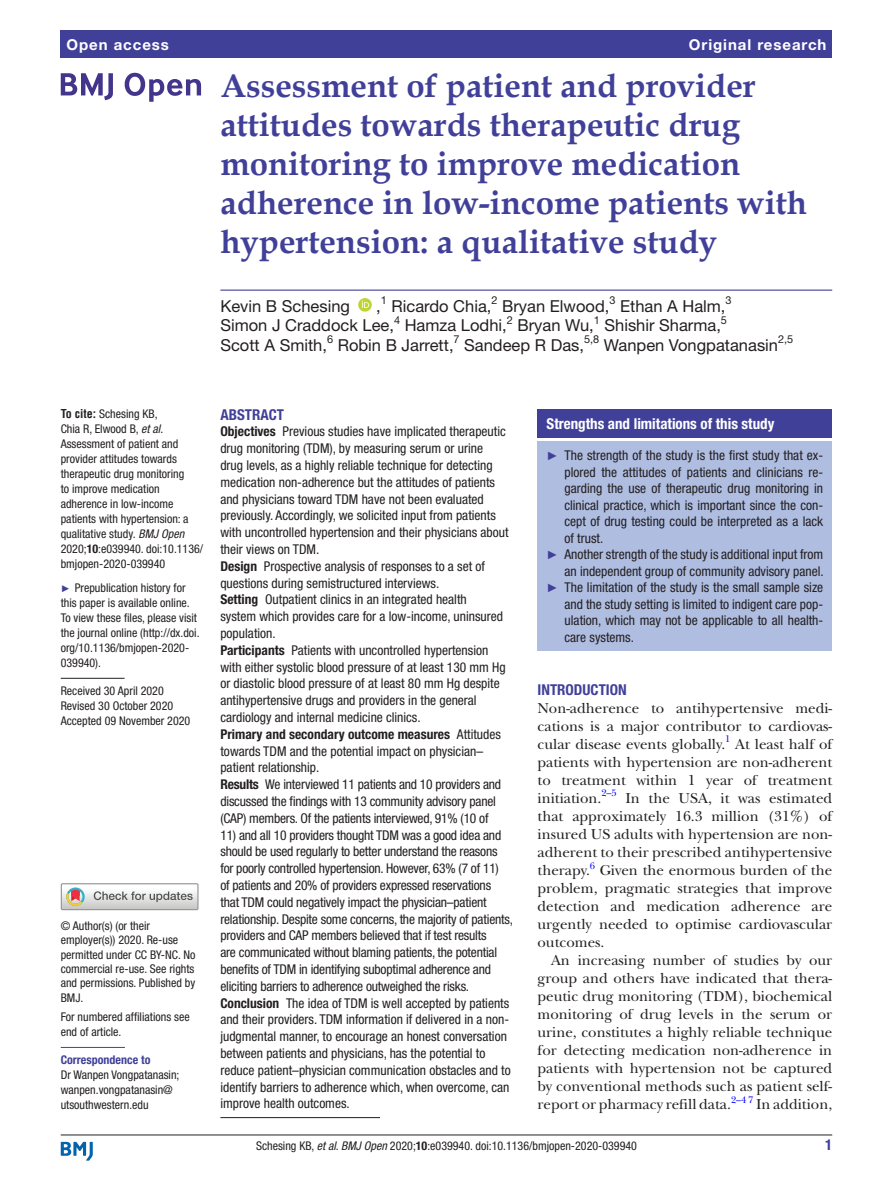
<style>
.page{position:relative;width:893px;height:1191px;background:#fff}
.page>*{position:absolute;margin:0;border:0;box-sizing:border-box;transform-origin:0 0}
.t1{font:700 33px/39px "Book Antiqua";color:#414099}
.t2{font:16.5px "Helvetica Neue LT Std";color:#231f20}
.t3{font:15px/18px "New Baskerville";color:#231f20;text-align:justify}
.t4{font:700 condensed 15px "Helvetica Neue LT Std";color:#fff}
.t5{font:700 15px "Helvetica Neue LT Std";letter-spacing:.065em;color:#fff}
.t6{font:700 condensed 15px "Helvetica Neue LT Std";color:#414099}
.t7{font:condensed 13.5px/16.8px "Helvetica Neue LT Std";color:#231f20}
.t8{font:condensed 12px/15px "Helvetica Neue LT Std";color:#231f20}
.t9{font:700 condensed 12px "Helvetica Neue LT Std";color:#414099}
.t10{font:10.95px "Helvetica Neue LT Std";color:#231f20}
.t11{font:9.9px "New Baskerville";color:#00f}
.s1{font-family:"Helvetica LT Std";font-weight:700}
.s2{font-style:italic}
.s3{font-weight:700}
.s4{font-family:"Arial";font-stretch:normal;font-size:9.75px;color:#414099}
.s5{font-family:"Arial";font-stretch:normal;font-size:12px;color:#414099}
</style>
<div class="page">
<hr style="left:61px;top:1134px;width:771px;height:1px;background:#231f20">
<svg style="left:61px;top:1141px;width:32px;height:19px"></svg>
<div style="left:61px;top:31px;width:771px;height:27px;background:#414099"></div>
<hr style="left:220px;top:289px;width:612px;height:2px;background:#414099">
<svg style="left:358px;top:298px;width:14px;height:14px"></svg>
<hr style="left:61px;top:678px;width:64px;height:1px;background:#231f20">
<hr style="left:61px;top:1047px;width:64px;height:1px;background:#414099">
<svg style="left:61px;top:73px;width:52px;height:27px"></svg>
<svg style="left:125px;top:73px;width:76px;height:29px"></svg>
<div style="left:61px;top:883px;width:138px;height:27px;border:1px solid #969090"></div>
<svg style="left:61px;top:883px;width:137px;height:26px"></svg>
<hr style="left:220px;top:1117px;width:160px;height:1px;background:#231f20">
<div style="left:538px;top:409px;width:294px;height:29px;background:#414099"></div>
<div style="left:538px;top:442px;width:294px;height:209px;background:#afbde1"></div>
<p class="t5" style="left:66px;top:35px;width:104px">Open access</p>
<p class="t5" style="left:689px;top:35px;width:139px">Original research</p>
<h1 class="t1" style="left:220px;top:66px;width:588px">Assessment of patient and provider attitudes towards therapeutic drug monitoring to improve medication adherence in low-income patients with hypertension: a qualitative study</h1>
<p class="t2" style="left:220px;top:296px;width:131px">Kevin B Schesing</p>
<p class="t2" style="left:376px;top:296px;width:6px">,</p>
<p class="t10" style="left:381px;top:294px;width:8px">1</p>
<p class="t2" style="left:392px;top:296px;width:101px">Ricardo Chia,</p>
<p class="t10" style="left:491px;top:294px;width:8px">2</p>
<p class="t2" style="left:502px;top:296px;width:109px">Bryan Elwood,</p>
<p class="t10" style="left:609px;top:294px;width:8px">3</p>
<p class="t2" style="left:620px;top:296px;width:107px">Ethan A Halm,</p>
<p class="t10" style="left:725px;top:294px;width:8px">3</p>
<p class="t2" style="left:220px;top:315px;width:175px">Simon J Craddock Lee,</p>
<p class="t10" style="left:394px;top:313px;width:8px">4</p>
<p class="t2" style="left:405px;top:315px;width:104px">Hamza Lodhi,</p>
<p class="t10" style="left:507px;top:313px;width:8px">2</p>
<p class="t2" style="left:517px;top:315px;width:78px">Bryan Wu,</p>
<p class="t10" style="left:594px;top:313px;width:8px">1</p>
<p class="t2" style="left:604px;top:315px;width:118px">Shishir Sharma,</p>
<p class="t10" style="left:721px;top:313px;width:8px">5</p>
<p class="t2" style="left:220px;top:335px;width:108px">Scott A Smith,</p>
<p class="t10" style="left:327px;top:333px;width:8px">6</p>
<p class="t2" style="left:338px;top:335px;width:117px">Robin B Jarrett,</p>
<p class="t10" style="left:454px;top:333px;width:8px">7</p>
<p class="t2" style="left:464px;top:335px;width:121px">Sandeep R Das,</p>
<p class="t10" style="left:584px;top:333px;width:17px">5,8</p>
<p class="t2" style="left:604px;top:335px;width:176px">Wanpen Vongpatanasin</p>
<p class="t10" style="left:778px;top:333px;width:17px">2,5</p>
<p class="t8" style="left:61px;top:406px;width:144px"><span class="s1">To cite:</span> Schesing KB,<br>Chia R, Elwood B, <span class="s2">et al</span>.<br>Assessment of patient and provider attitudes towards therapeutic drug monitoring<br>to improve medication adherence in low-income patients with hypertension: a qualitative study. <span class="s2">BMJ Open<br></span>2020;<span class="s3">10</span>:e039940. doi:10.1136/ bmjopen-2020-039940</p>
<p class="t8" style="left:61px;top:580px;width:140px"><span class="s4">►</span> Prepublication history for this paper is available online.<br>To view these files, please visit the journal online (http://dx.doi. org/10.1136/bmjopen-2020-<br>039940).</p>
<p class="t8" style="left:61px;top:683px;width:131px">Received 30 April 2020<br>Revised 30 October 2020<br>Accepted 09 November 2020</p>
<p class="t8" style="left:61px;top:918px;width:136px;line-height:14.4px">© Author(s) (or their employer(s)) 2020. Re-use permitted under CC BY-NC. No commercial re-use. See rights and permissions. Published by<br>BMJ.</p>
<p class="t8" style="left:61px;top:1009px;width:130px">For numbered affiliations see end of article.</p>
<p class="t9" style="left:61px;top:1052px;width:91px">Correspondence to</p>
<p class="t8" style="left:61px;top:1067px;width:120px">Dr Wanpen Vongpatanasin; wanpen.vongpatanasin@ utsouthwestern.edu</p>
<p class="t6" style="left:220px;top:405px;width:65px">ABSTRACT</p>
<p class="t7" style="left:220px;top:423px;width:290px"><span class="s3">Objectives</span> Previous studies have implicated therapeutic drug monitoring (TDM), by measuring serum or urine drug levels, as a highly reliable technique for detecting medication non-adherence but the attitudes of patients and physicians toward TDM have not been evaluated previously. Accordingly, we solicited input from patients with uncontrolled hypertension and their physicians about their views on TDM.<br><span class="s3">Design</span> Prospective analysis of responses to a set of questions during semistructured interviews.<br><span class="s3">Setting</span> Outpatient clinics in an integrated health<br>system which provides care for a low-income, uninsured population.<br><span class="s3">Participants</span> Patients with uncontrolled hypertension with either systolic blood pressure of at least 130 mm Hg or diastolic blood pressure of at least 80 mm Hg despite antihypertensive drugs and providers in the general cardiology and internal medicine clinics.<br><span class="s3">Primary and secondary outcome measures</span> Attitudes towards TDM and the potential impact on physician– patient relationship.<br><span class="s3">Results</span> We interviewed 11 patients and 10 providers and discussed the findings with 13 community advisory panel (CAP) members. Of the patients interviewed, 91% (10 of</p>
<p class="t7" style="left:220px;top:826px;width:294px">11) and all 10 providers thought TDM was a good idea and should be used regularly to better understand the reasons for poorly controlled hypertension. However, 63% (7 of 11)<br>of patients and 20% of providers expressed reservations that TDM could negatively impact the physician–patient relationship. Despite some concerns, the majority of patients, providers and CAP members believed that if test results<br>are communicated without blaming patients, the potential benefits of TDM in identifying suboptimal adherence and eliciting barriers to adherence outweighed the risks.<br><span class="s3">Conclusion</span> The idea of TDM is well accepted by patients and their providers. TDM information if delivered in a non&shy;judgmental manner, to encourage an honest conversation between patients and physicians, has the potential to reduce patient–physician communication obstacles and to identify barriers to adherence which, when overcome, can improve health outcomes.</p>
<p class="t4" style="left:547px;top:414px;width:229px">Strengths and limitations of this study</p>
<p class="t7" style="left:547px;top:447px;width:278px"><span class="s5">►</span> The strength of the study is the first study that ex-</p>
<p class="t7" style="left:565px;top:463px;width:260px">plored the attitudes of patients and clinicians re-</p>
<p class="t7" style="left:565px;top:480px;width:260px">garding the use of therapeutic drug monitoring in</p>
<p class="t7" style="left:565px;top:496px;width:260px">clinical practice, which is important since the con-</p>
<p class="t7" style="left:565px;top:513px;width:260px">cept of drug testing could be interpreted as a lack</p>
<p class="t7" style="left:565px;top:529px;width:40px">of trust.</p>
<p class="t7" style="left:547px;top:546px;width:278px"><span class="s5">►</span> Another strength of the study is additional input from</p>
<p class="t7" style="left:565px;top:562px;width:261px">an independent group of community advisory panel.</p>
<p class="t7" style="left:547px;top:579px;width:278px"><span class="s5">►</span> The limitation of the study is the small sample size</p>
<p class="t7" style="left:565px;top:595px;width:260px">and the study setting is limited to indigent care pop-</p>
<p class="t7" style="left:565px;top:612px;width:260px">ulation, which may not be applicable to all health-</p>
<p class="t7" style="left:565px;top:628px;width:71px">care systems.</p>
<p class="t6" style="left:538px;top:681px;width:91px">INTRODUCTION</p>
<p class="t3" style="left:538px;top:699px;width:296px">Non-adherence to antihypertensive medi&shy;cations is a major contributor to cardiovas&shy;cular disease events globally.</p>
<p class="t11" style="left:725px;top:733px;width:7px">1</p>
<p class="t3" style="left:538px;top:735px;width:296px;text-indent:198px">At least half of patients with hypertension are non-adherent to treatment within 1 year of treatment initiation.</p>
<p class="t11" style="left:601px;top:787px;width:17px">2–5</p>
<p class="t3" style="left:538px;top:789px;width:296px;text-indent:88px">In the USA, it was estimated that approximately 16.3 million (31%) of insured US adults with hypertension are non&shy;adherent to their prescribed antihypertensive therapy.</p>
<p class="t11" style="left:590px;top:859px;width:7px">6</p>
<p class="t3" style="left:538px;top:861px;width:296px;text-indent:62px">Given the enormous burden of the problem, pragmatic strategies that improve detection and medication adherence are urgently needed to optimise cardiovascular outcomes.</p>
<p class="t3" style="left:538px;top:951px;width:296px;text-indent:14px">An increasing number of studies by our group and others have indicated that thera&shy;peutic drug monitoring (TDM), biochemical monitoring of drug levels in the serum or urine, constitutes a highly reliable technique for detecting medication non-adherence in patients with hypertension not be captured by conventional methods such as patient self&shy;report or pharmacy refill data.<sup>2–4</sup> <sup>7</sup> In addition,</p>
<p class="t8" style="left:256px;top:1137px;width:382px">Schesing KB, <span class="s2">et al</span>. <span class="s2">BMJ Open</span> 2020;<span class="s3">10</span>:e039940. doi:10.1136/bmjopen-2020-039940</p>
<p class="t6" style="left:825px;top:1135px;width:9px">1</p>
</div>
